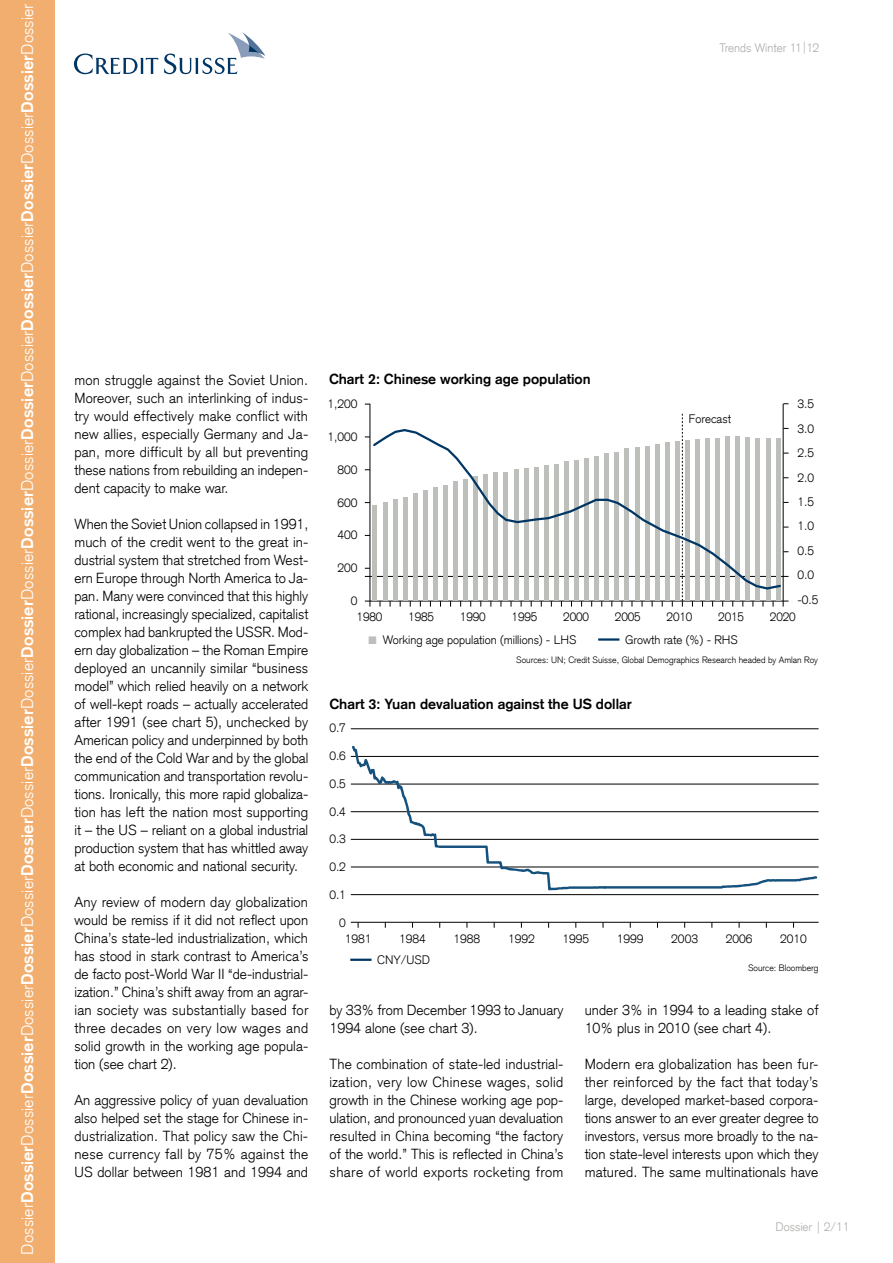
<style>
.page{position:relative;width:893px;height:1263px;background:#fff}
.page>*{position:absolute;margin:0;border:0;box-sizing:border-box;transform-origin:0 0}
.t1{font:300 16.5px "Credit Suisse Type";letter-spacing:.01em;color:#fff}
.t2{font:300 14.25px/18px "Credit Suisse Type";color:#000;text-align:justify}
.t3{font:700 14.25px "Credit Suisse Type";color:#000}
.t4{font:300 12px/24.5px "Credit Suisse Type";color:#000}
.t5{font:300 12px "Credit Suisse Type";color:#acafa9}
.t6{font:300 9px "Credit Suisse Type";color:#000}
.s1{font-weight:700}
</style>
<div class="page">
<div style="left:0;top:0;width:54px;height:1263px;background:#f1ae6e"></div>
<hr style="left:365px;top:601px;width:423px;height:1px;background:#000">
<hr style="left:365px;top:576px;width:423px;height:1px;background:#000">
<hr style="left:370px;top:404px;width:1px;height:203px;background:#000">
<hr style="left:783px;top:404px;width:1px;height:203px;background:#000">
<hr style="left:598px;top:638px;width:21px;height:3px;background:#003664">
<svg style="left:682px;top:414px;width:1px;height:193px"></svg>
<hr style="left:373px;top:505px;width:4px;height:96px;background:#bdbfba">
<hr style="left:383px;top:502px;width:4px;height:99px;background:#bdbfba">
<hr style="left:393px;top:500px;width:4px;height:101px;background:#bdbfba">
<div style="left:403px;top:497px;width:5px;height:104px;background:#bdbfba"></div>
<div style="left:413px;top:493px;width:5px;height:108px;background:#bdbfba"></div>
<div style="left:423px;top:490px;width:5px;height:111px;background:#bdbfba"></div>
<div style="left:433px;top:488px;width:5px;height:113px;background:#bdbfba"></div>
<div style="left:443px;top:485px;width:5px;height:116px;background:#bdbfba"></div>
<div style="left:453px;top:481px;width:5px;height:120px;background:#bdbfba"></div>
<div style="left:463px;top:480px;width:5px;height:121px;background:#bdbfba"></div>
<div style="left:473px;top:477px;width:5px;height:124px;background:#bdbfba"></div>
<div style="left:483px;top:474px;width:5px;height:127px;background:#bdbfba"></div>
<hr style="left:494px;top:473px;width:4px;height:128px;background:#bdbfba">
<hr style="left:504px;top:472px;width:4px;height:129px;background:#bdbfba">
<hr style="left:514px;top:470px;width:4px;height:131px;background:#bdbfba">
<hr style="left:524px;top:468px;width:4px;height:133px;background:#bdbfba">
<div style="left:534px;top:468px;width:5px;height:133px;background:#bdbfba"></div>
<div style="left:544px;top:465px;width:5px;height:136px;background:#bdbfba"></div>
<div style="left:554px;top:464px;width:5px;height:137px;background:#bdbfba"></div>
<div style="left:564px;top:461px;width:5px;height:140px;background:#bdbfba"></div>
<div style="left:574px;top:460px;width:5px;height:141px;background:#bdbfba"></div>
<div style="left:584px;top:458px;width:5px;height:143px;background:#bdbfba"></div>
<div style="left:594px;top:456px;width:5px;height:145px;background:#bdbfba"></div>
<div style="left:604px;top:453px;width:5px;height:148px;background:#bdbfba"></div>
<div style="left:614px;top:452px;width:5px;height:149px;background:#bdbfba"></div>
<hr style="left:625px;top:448px;width:4px;height:153px;background:#bdbfba">
<hr style="left:635px;top:447px;width:4px;height:154px;background:#bdbfba">
<hr style="left:645px;top:446px;width:4px;height:155px;background:#bdbfba">
<hr style="left:655px;top:444px;width:4px;height:157px;background:#bdbfba">
<div style="left:665px;top:443px;width:5px;height:158px;background:#bdbfba"></div>
<div style="left:675px;top:442px;width:5px;height:159px;background:#bdbfba"></div>
<div style="left:685px;top:441px;width:5px;height:160px;background:#bdbfba"></div>
<div style="left:695px;top:439px;width:5px;height:162px;background:#bdbfba"></div>
<div style="left:705px;top:439px;width:5px;height:162px;background:#bdbfba"></div>
<div style="left:715px;top:438px;width:5px;height:163px;background:#bdbfba"></div>
<div style="left:725px;top:437px;width:5px;height:164px;background:#bdbfba"></div>
<div style="left:735px;top:437px;width:5px;height:164px;background:#bdbfba"></div>
<div style="left:745px;top:437px;width:5px;height:164px;background:#bdbfba"></div>
<hr style="left:756px;top:438px;width:4px;height:163px;background:#bdbfba">
<hr style="left:766px;top:438px;width:4px;height:163px;background:#bdbfba">
<hr style="left:776px;top:439px;width:4px;height:162px;background:#bdbfba">
<svg style="left:371px;top:428px;width:411px;height:163px"></svg>
<hr style="left:351px;top:728px;width:468px;height:1px;background:#000">
<hr style="left:351px;top:756px;width:468px;height:1px;background:#000">
<hr style="left:351px;top:784px;width:468px;height:1px;background:#000">
<hr style="left:351px;top:811px;width:468px;height:1px;background:#000">
<hr style="left:351px;top:839px;width:468px;height:1px;background:#000">
<hr style="left:351px;top:867px;width:468px;height:1px;background:#000">
<hr style="left:351px;top:894px;width:468px;height:1px;background:#000">
<hr style="left:351px;top:922px;width:468px;height:1px;background:#000">
<svg style="left:352px;top:746px;width:465px;height:144px"></svg>
<hr style="left:350px;top:959px;width:22px;height:2px;background:#003664">
<svg style="left:74px;top:54px;width:84px;height:20px"></svg>
<svg style="left:164px;top:32px;width:101px;height:42px"></svg>
<p class="t1" style="left:18px;top:1254px;width:1253px;rotate:-90deg">Dossier<span class="s1">Dossier</span>Dossier<span class="s1">Dossier</span>Dossier<span class="s1">Dossier</span>Dossier<span class="s1">Dossier</span>Dossier<span class="s1">Dossier</span>Dossier<span class="s1">Dossier</span>Dossier<span class="s1">Dossier</span>Dossier<span class="s1">Dossier</span>Dossier<span class="s1">Dossier</span>Dossier<span class="s1">Dossier</span>Dossier<span class="s1">Dossier</span>Dossier</p>
<p class="t5" style="left:719px;top:40px;width:101px">Trends Winter 11|12</p>
<p class="t2" style="left:74px;top:371px;width:235px">mon struggle against the Soviet Union.<br>Moreover, such an interlinking of indus&shy;try would effectively make conflict with new allies, especially Germany and Ja&shy;pan, more difficult by all but preventing these nations from rebuilding an indepen&shy;dent capacity to make war.</p>
<p class="t2" style="left:74px;top:515px;width:235px">When the Soviet Union collapsed in 1991, much of the credit went to the great in&shy;dustrial system that stretched from West&shy;ern Europe through North America to Ja&shy;pan. Many were convinced that this highly rational, increasingly specialized, capitalist complex had bankrupted the USSR. Mod&shy;ern day globalization – the Roman Empire deployed an uncannily similar “business model” which relied heavily on a network of well-kept roads – actually accelerated after 1991 (see chart 5), unchecked by American policy and underpinned by both the end of the Cold War and by the global communication and transportation revolu&shy;tions. Ironically, this more rapid globaliza&shy;tion has left the nation most supporting it – the US – reliant on a global industrial production system that has whittled away at both economic and national security.</p>
<p class="t2" style="left:74px;top:893px;width:235px">Any review of modern day globalization would be remiss if it did not reflect upon China’s state-led industrialization, which has stood in stark contrast to America’s de facto post-World War II “de-industrial&shy;ization.” China’s shift away from an agrar&shy;ian society was substantially based for three decades on very low wages and solid growth in the working age popula&shy;tion (see chart 2).</p>
<p class="t2" style="left:74px;top:1091px;width:235px">An aggressive policy of yuan devaluation also helped set the stage for Chinese in&shy;dustrialization. That policy saw the Chi&shy;nese currency fall by 75% against the US dollar between 1981 and 1994 and</p>
<p class="t3" style="left:329px;top:371px;width:263px">Chart 2: Chinese working age population</p>
<p class="t4" style="left:327px;top:392px;width:32px">1,200</p>
<p class="t4" style="left:327px;top:424px;width:32px">1,000</p>
<p class="t4" style="left:337px;top:457px;width:22px">800</p>
<p class="t4" style="left:337px;top:490px;width:22px">600</p>
<p class="t4" style="left:337px;top:523px;width:22px">400</p>
<p class="t4" style="left:337px;top:556px;width:22px">200</p>
<p class="t4" style="left:357px;top:593px;width:27px;line-height:15.8px;text-indent:-6px">0<br>1980</p>
<p class="t4" style="left:689px;top:406px;width:44px">Forecast</p>
<p class="t4" style="left:797px;top:392px;width:23px">3.5<br>3.0<br>2.5<br>2.0<br>1.5<br>1.0<br>0.5<br>0.0 -0.5</p>
<p class="t4" style="left:408px;top:604px;width:27px">1985</p>
<p class="t4" style="left:460px;top:604px;width:27px">1990</p>
<p class="t4" style="left:511px;top:604px;width:27px">1995</p>
<p class="t4" style="left:563px;top:604px;width:27px">2000</p>
<p class="t4" style="left:615px;top:604px;width:27px">2005</p>
<p class="t4" style="left:666px;top:604px;width:27px">2010</p>
<p class="t4" style="left:718px;top:604px;width:27px">2015</p>
<p class="t4" style="left:770px;top:604px;width:27px">2020</p>
<p class="t4" style="left:383px;top:627px;width:195px">Working age population (millions) - LHS</p>
<p class="t4" style="left:625px;top:627px;width:114px">Growth rate (%) - RHS</p>
<p class="t6" style="left:516px;top:655px;width:303px">Sources: UN; Credit Suisse, Global Demographics Research headed by Amlan Roy</p>
<p class="t3" style="left:329px;top:695px;width:304px">Chart 3: Yuan devaluation against the US dollar</p>
<p class="t4" style="left:330px;top:716px;width:18px">0.7</p>
<p class="t4" style="left:330px;top:744px;width:18px">0.6</p>
<p class="t4" style="left:330px;top:771px;width:18px">0.5</p>
<p class="t4" style="left:330px;top:799px;width:18px">0.4</p>
<p class="t4" style="left:330px;top:827px;width:18px">0.3</p>
<p class="t4" style="left:330px;top:855px;width:18px">0.2</p>
<p class="t4" style="left:330px;top:882px;width:18px">0.1</p>
<p class="t4" style="left:345px;top:915px;width:28px;line-height:15.8px;text-indent:-6px">0<br>1981</p>
<p class="t4" style="left:399px;top:926px;width:28px">1984</p>
<p class="t4" style="left:454px;top:926px;width:28px">1988</p>
<p class="t4" style="left:508px;top:926px;width:28px">1992</p>
<p class="t4" style="left:562px;top:926px;width:28px">1995</p>
<p class="t4" style="left:617px;top:926px;width:28px">1999</p>
<p class="t4" style="left:671px;top:926px;width:28px">2003</p>
<p class="t4" style="left:726px;top:926px;width:28px">2006</p>
<p class="t4" style="left:780px;top:926px;width:28px">2010</p>
<p class="t4" style="left:377px;top:947px;width:54px">CNY/USD</p>
<p class="t6" style="left:748px;top:962px;width:72px">Source: Bloomberg</p>
<p class="t2" style="left:330px;top:1001px;width:235px">by 33% from December 1993 to January<br>1994 alone (see chart 3).</p>
<p class="t2" style="left:330px;top:1055px;width:236px">The combination of state-led industrial&shy;ization, very low Chinese wages, solid growth in the Chinese working age pop&shy;ulation, and pronounced yuan devaluation resulted in China becoming “the factory of the world.” This is reflected in China’s share of world exports rocketing from</p>
<p class="t2" style="left:585px;top:1001px;width:235px">under 3% in 1994 to a leading stake of<br>10% plus in 2010 (see chart 4).</p>
<p class="t2" style="left:585px;top:1055px;width:235px">Modern era globalization has been fur&shy;ther reinforced by the fact that today’s large, developed market-based corpora&shy;tions answer to an ever greater degree to investors, versus more broadly to the na&shy;tion state-level interests upon which they matured. The same multinationals have</p>
<p class="t5" style="left:775px;top:1220px;width:75px">Dossier | 2/11</p>
</div>
